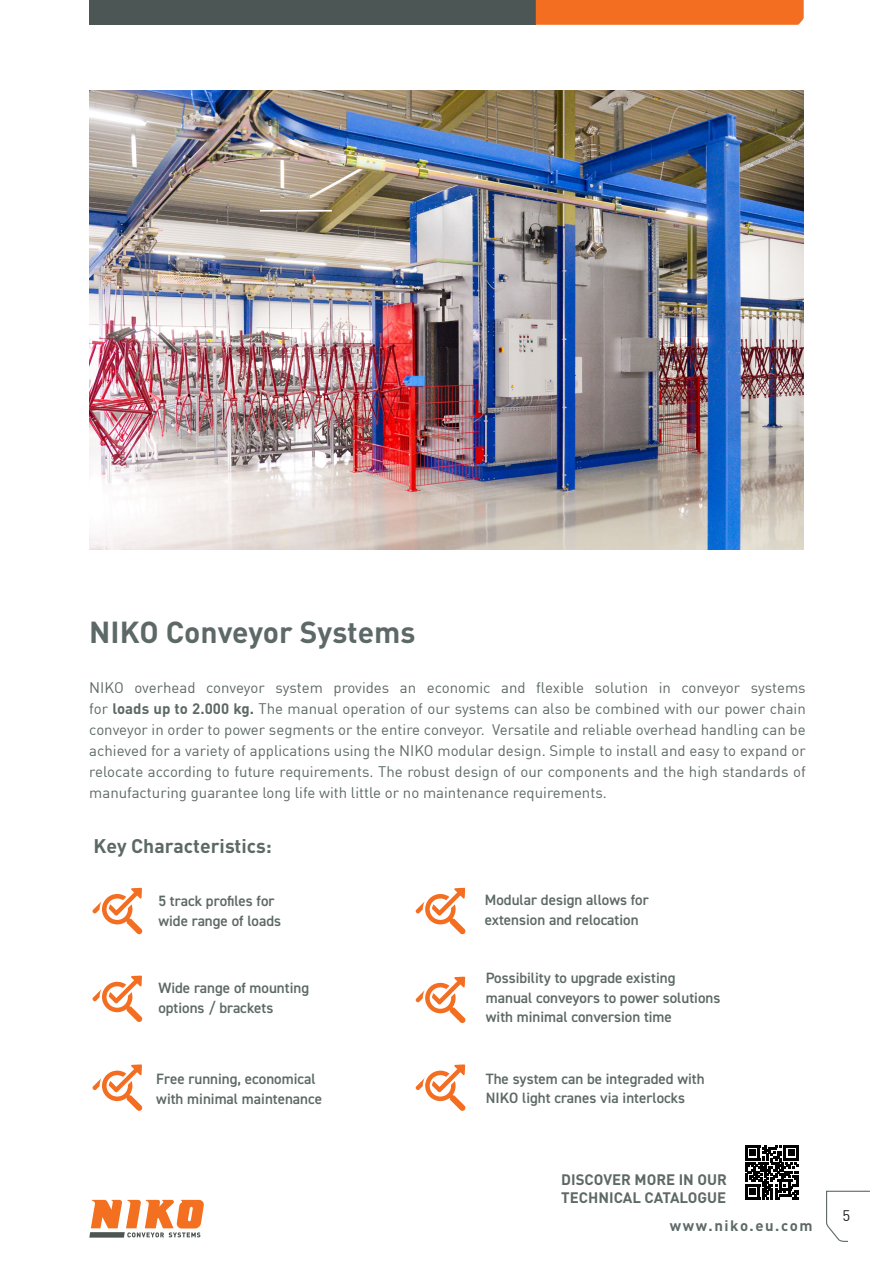
<style>
.page{position:relative;width:893px;height:1263px;background:#fff}
.page>*{position:absolute;margin:0;border:0;box-sizing:border-box;transform-origin:0 0}
.NIKO_Prospekt_ÜS_2{font:700 30px "DIN Greek";color:#5d6966}
.Page_Section_Title_-_Black{font:700 19.5px "DIN Greek";color:#5d6966}
.t1{font:15px/21px "DIN Greek";color:#5d6966;text-align:justify}
.t2{font:600 15px/19.5px "DIN2014";color:#5d6966}
.Page_Section_Title_-_Black-2{font:700 15px/18px "DIN Greek";color:#5d6966}
.t3{font:700 15px "DIN Greek";letter-spacing:.1em;color:#5d6a68}
.t4{font:15px "DIN Greek";color:#231f20}
.s1{font-weight:700}
</style>
<div class="page">
<div style="left:89px;top:0;width:447px;height:25px;background:#4c5654"></div>
<div style="left:536px;top:0;width:268px;height:25px;background:#f36e21"></div>
<svg style="left:826px;top:1190px;width:44px;height:52px"></svg>
<div style="left:848px;top:1231px;width:45px;height:32px;background:#fff"></div>
<svg style="left:89px;top:1200px;width:115px;height:37px"></svg>
<img style="left:89px;top:90px;width:715px;height:460px">
<hr style="left:260px;top:210px;width:72px;height:2px;background:#fff">
<svg style="left:745px;top:1145px;width:54px;height:54px"></svg>
<div style="left:749px;top:1188px;width:7px;height:7px;background:#000"></div>
<svg style="left:92px;top:888px;width:50px;height:46px"></svg>
<svg style="left:416px;top:888px;width:49px;height:46px"></svg>
<svg style="left:92px;top:975px;width:50px;height:47px"></svg>
<svg style="left:416px;top:977px;width:49px;height:46px"></svg>
<svg style="left:92px;top:1064px;width:50px;height:47px"></svg>
<svg style="left:416px;top:1064px;width:49px;height:47px"></svg>
<p class="NIKO_Prospekt_ÜS_2" style="left:89px;top:614px;width:328px">NIKO Conveyor Systems</p>
<p class="t1" style="left:89px;top:677px;width:718px">NIKO overhead conveyor system provides an economic and flexible solution in conveyor systems for <span class="s1">loads up to 2.000 kg.</span> The manual operation of our systems can also be combined with our power chain conveyor in order to power segments or the entire conveyor. Versatile and reliable overhead handling can be achieved for a variety of applications using the NIKO modular design. Simple to install and easy to expand or relocate according to future requirements. The robust design of our components and the high standards of manufacturing guarantee long life with little or no maintenance requirements.</p>
<p class="Page_Section_Title_-_Black" style="left:94px;top:834px;width:180px">Key Characteristics:</p>
<p class="t2" style="left:158px;top:891px;width:118px">5 track profiles for</p>
<p class="t2" style="left:158px;top:910px;width:124px">wide range of loads</p>
<p class="t2" style="left:158px;top:978px;width:152px">Wide range of mounting</p>
<p class="t2" style="left:158px;top:997px;width:117px">options / brackets</p>
<p class="t2" style="left:156px;top:1069px;width:161px">Free running, economical</p>
<p class="t2" style="left:156px;top:1088px;width:167px">with minimal maintenance</p>
<p class="t2" style="left:485px;top:890px;width:165px">Modular design allows for</p>
<p class="t2" style="left:485px;top:909px;width:155px">extension and relocation</p>
<p class="t2" style="left:486px;top:968px;width:236px">Possibility to upgrade existing manual conveyors to power solutions with minimal conversion time</p>
<p class="t2" style="left:486px;top:1068px;width:220px">The system can be integraded with</p>
<p class="t2" style="left:486px;top:1088px;width:201px">NIKO light cranes via interlocks</p>
<p class="Page_Section_Title_-_Black-2" style="left:561px;top:1170px;width:167px">DISCOVER MORE IN OUR<br>TECHNICAL CATALOGUE</p>
<p class="t3" style="left:670px;top:1216px;width:144px">www.niko.eu.com</p>
<p class="t4" style="left:843px;top:1207px;width:9px">5</p>
</div>
